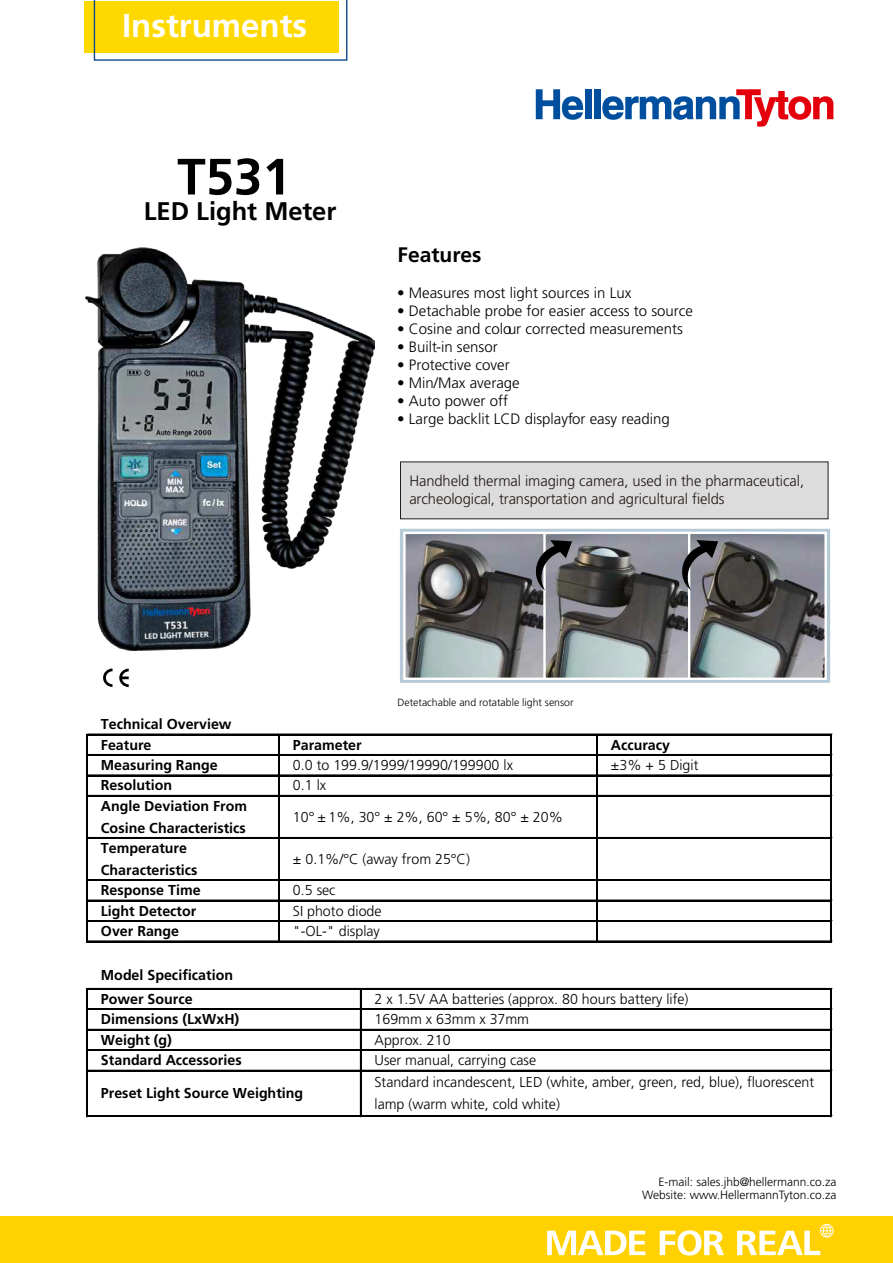
<style>
.page{position:relative;width:893px;height:1263px;background:#fff}
.page>*{position:absolute;margin:0;border:0;box-sizing:border-box;transform-origin:0 0}
.t1{font:700 51px "Frutiger LT Pro";color:#000}
.t2{font:700 33px "Frutiger LT Pro";color:#fff}
.t3{font:700 25.5px "Frutiger LT Pro";color:#000}
.t4{font:700 21px "Frutiger LT Pro";color:#000}
.t5{font:300 15px "Frutiger LT Pro";color:#000}
.t6{font:300 15px/18px "Frutiger LT Pro";letter-spacing:-.005em;color:#221815}
.t7{font:300 14.4px/21.5px "Frutiger LT Pro";color:#000}
.t8{font:700 14.4px/21.5px "Frutiger LT Pro";color:#000}
.t9{font:300 12px/13.5px "Frutiger LT Pro";color:#000;text-align:right}
.t10{font:300 10.5px "Frutiger LT Pro";color:#000}
</style>
<div class="page">
<div style="left:585px;top:89px;width:6px;height:30px;background:#004e9e"></div>
<div style="left:594px;top:89px;width:7px;height:30px;background:#004e9e"></div>
<svg style="left:536px;top:89px;width:47px;height:31px"></svg>
<svg style="left:602px;top:89px;width:231px;height:38px"></svg>
<div style="left:0;top:1216px;width:893px;height:47px;background:#ffd100"></div>
<div style="left:84px;top:1px;width:255px;height:52px;background:#fed900"></div>
<div style="left:400px;top:462px;width:428px;height:57px;background:#dcdcdc"></div>
<img style="left:86px;top:247px;width:288px;height:403px">
<div style="left:398px;top:526px;width:434px;height:159px;background:#b6cbd7;border:2px solid #fff"></div>
<svg style="left:403px;top:531px;width:424px;height:149px"></svg>
<svg style="left:533px;top:540px;width:39px;height:50px"></svg>
<svg style="left:679px;top:540px;width:39px;height:50px"></svg>
<hr style="left:88px;top:734px;width:191px;height:1px;background:#000">
<hr style="left:88px;top:754px;width:191px;height:2px;background:#000">
<hr style="left:88px;top:775px;width:191px;height:1px;background:#000">
<hr style="left:87px;top:734px;width:1px;height:61px;background:#000">
<hr style="left:87px;top:795px;width:1px;height:44px;background:#000">
<hr style="left:88px;top:879px;width:191px;height:2px;background:#000">
<hr style="left:278px;top:734px;width:1px;height:145px;background:#000">
<hr style="left:279px;top:734px;width:1px;height:145px;background:#000">
<hr style="left:596px;top:735px;width:1px;height:146px;background:#000">
<hr style="left:597px;top:735px;width:1px;height:146px;background:#000">
<hr style="left:830px;top:735px;width:1px;height:144px;background:#000">
<hr style="left:831px;top:735px;width:1px;height:144px;background:#000">
<hr style="left:87px;top:839px;width:1px;height:61px;background:#000">
<svg style="left:278px;top:881px;width:2px;height:19px"></svg>
<svg style="left:596px;top:881px;width:2px;height:19px"></svg>
<svg style="left:830px;top:879px;width:2px;height:21px"></svg>
<hr style="left:87px;top:900px;width:1px;height:42px;background:#000">
<hr style="left:830px;top:901px;width:1px;height:41px;background:#000">
<hr style="left:831px;top:901px;width:1px;height:41px;background:#000">
<hr style="left:830px;top:990px;width:1px;height:59px;background:#000">
<hr style="left:831px;top:990px;width:1px;height:60px;background:#000">
<svg style="left:830px;top:1050px;width:2px;height:20px"></svg>
<hr style="left:87px;top:988px;width:1px;height:129px;background:#000">
<hr style="left:278px;top:901px;width:1px;height:41px;background:#000">
<hr style="left:279px;top:901px;width:1px;height:41px;background:#000">
<hr style="left:596px;top:901px;width:1px;height:41px;background:#000">
<hr style="left:597px;top:901px;width:1px;height:41px;background:#000">
<hr style="left:830px;top:1071px;width:1px;height:46px;background:#000">
<hr style="left:831px;top:1071px;width:1px;height:46px;background:#000">
<hr style="left:360px;top:990px;width:2px;height:127px;background:#000">
<hr style="left:280px;top:734px;width:552px;height:1px;background:#000">
<hr style="left:280px;top:754px;width:552px;height:2px;background:#000">
<hr style="left:280px;top:775px;width:552px;height:1px;background:#000">
<hr style="left:88px;top:795px;width:744px;height:2px;background:#000">
<hr style="left:88px;top:837px;width:744px;height:2px;background:#000">
<hr style="left:279px;top:879px;width:552px;height:2px;background:#000">
<hr style="left:88px;top:900px;width:744px;height:1px;background:#000">
<hr style="left:88px;top:920px;width:744px;height:2px;background:#000">
<hr style="left:88px;top:941px;width:744px;height:1px;background:#000">
<hr style="left:88px;top:988px;width:744px;height:2px;background:#000">
<hr style="left:88px;top:1008px;width:744px;height:1px;background:#000">
<hr style="left:88px;top:1009px;width:744px;height:1px;background:#000">
<hr style="left:88px;top:1029px;width:744px;height:1px;background:#000">
<hr style="left:88px;top:1049px;width:742px;height:1px;background:#000">
<hr style="left:88px;top:1050px;width:743px;height:1px;background:#000">
<hr style="left:88px;top:1070px;width:744px;height:1px;background:#000">
<hr style="left:88px;top:1115px;width:744px;height:2px;background:#000">
<svg style="left:103px;top:668px;width:10px;height:19px"></svg>
<svg style="left:119px;top:669px;width:10px;height:18px"></svg>
<svg style="left:547px;top:1231px;width:98px;height:24px"></svg>
<svg style="left:660px;top:1230px;width:64px;height:25px"></svg>
<svg style="left:737px;top:1224px;width:97px;height:31px"></svg>
<h2 class="t2" style="left:122px;top:6px;width:187px">Instruments</h2>
<h1 class="t1" style="left:177px;top:146px;width:115px">T531</h1>
<h3 class="t3" style="left:144px;top:196px;width:194px">LED Light Meter</h3>
<h3 class="t4" style="left:398px;top:243px;width:85px">Features</h3>
<p class="t5" style="left:397px;top:284px;width:236px">• Measures most light sources in Lux</p>
<p class="t5" style="left:397px;top:302px;width:297px">• Detachable probe for easier access to source</p>
<p class="t5" style="left:397px;top:320px;width:287px">• Cosine and colour corrected measurements</p>
<p class="t5" style="left:397px;top:338px;width:102px">• Built-in sensor</p>
<p class="t5" style="left:397px;top:356px;width:114px">• Protective cover</p>
<p class="t5" style="left:397px;top:374px;width:124px">• Min/Max average</p>
<p class="t5" style="left:397px;top:392px;width:112px">• Auto power off</p>
<p class="t5" style="left:397px;top:410px;width:274px">• Large backlit LCD display for easy reading</p>
<p class="t6" style="left:409px;top:472px;width:396px">Handheld thermal imaging camera, used in the pharmaceutical, archeological, transportation and agricultural fields</p>
<p class="t10" style="left:398px;top:696px;width:177px">Detetachable and rotatable light sensor</p>
<p class="t8" style="left:101px;top:714px;width:132px;line-height:20.4px">Technical Overview<br>Feature</p>
<p class="t8" style="left:101px;top:754px;width:118px">Measuring Range</p>
<p class="t8" style="left:611px;top:734px;width:61px">Accuracy</p>
<p class="t8" style="left:293px;top:734px;width:70px">Parameter</p>
<p class="t7" style="left:293px;top:754px;width:222px">0.0 to 199.9/1999/19990/199900 lx</p>
<p class="t7" style="left:611px;top:754px;width:89px">±3% + 5 Digit</p>
<p class="t8" style="left:101px;top:775px;width:73px">Resolution</p>
<p class="t7" style="left:293px;top:775px;width:35px">0.1 lx</p>
<p class="t8" style="left:101px;top:795px;width:148px">Angle Deviation From<br>Cosine Characteristics</p>
<p class="t7" style="left:293px;top:806px;width:272px">10° ± 1%, 30° ± 2%, 60° ± 5%, 80° ± 20%</p>
<p class="t8" style="left:101px;top:837px;width:98px">Temperature<br>Characteristics</p>
<p class="t7" style="left:293px;top:848px;width:179px">± 0.1%/°C (away from 25°C)</p>
<p class="t8" style="left:101px;top:879px;width:101px">Response Time</p>
<p class="t7" style="left:293px;top:879px;width:44px">0.5 sec</p>
<p class="t8" style="left:101px;top:900px;width:97px">Light Detector</p>
<p class="t7" style="left:293px;top:900px;width:90px">SI photo diode</p>
<p class="t8" style="left:101px;top:920px;width:80px">Over Range</p>
<p class="t7" style="left:293px;top:920px;width:88px">"-OL-" display</p>
<p class="t8" style="left:101px;top:964px;width:134px">Model Specification</p>
<p class="t8" style="left:101px;top:988px;width:93px">Power Source</p>
<p class="t7" style="left:374px;top:988px;width:315px">2 x 1.5V AA batteries (approx. 80 hours battery life)</p>
<p class="t8" style="left:101px;top:1009px;width:140px">Dimensions (LxWxH)</p>
<p class="t7" style="left:374px;top:1009px;width:156px">169mm x 63mm x 37mm</p>
<p class="t8" style="left:101px;top:1029px;width:72px">Weight (g)</p>
<p class="t7" style="left:374px;top:1029px;width:78px">Approx. 210</p>
<p class="t8" style="left:101px;top:1049px;width:142px">Standard Accessories</p>
<p class="t7" style="left:374px;top:1050px;width:163px">User manual, carrying case</p>
<p class="t8" style="left:101px;top:1082px;width:204px">Preset Light Source Weighting</p>
<p class="t7" style="left:374px;top:1072px;width:441px">Standard incandescent, LED (white, amber, green, red, blue), fluorescent lamp (warm white, cold white)</p>
<p class="t9" style="left:642px;top:1175px;width:196px">E-mail: sales.jhb@hellermann.co.za<br>Website: www.HellermannTyton.co.za</p>
</div>
